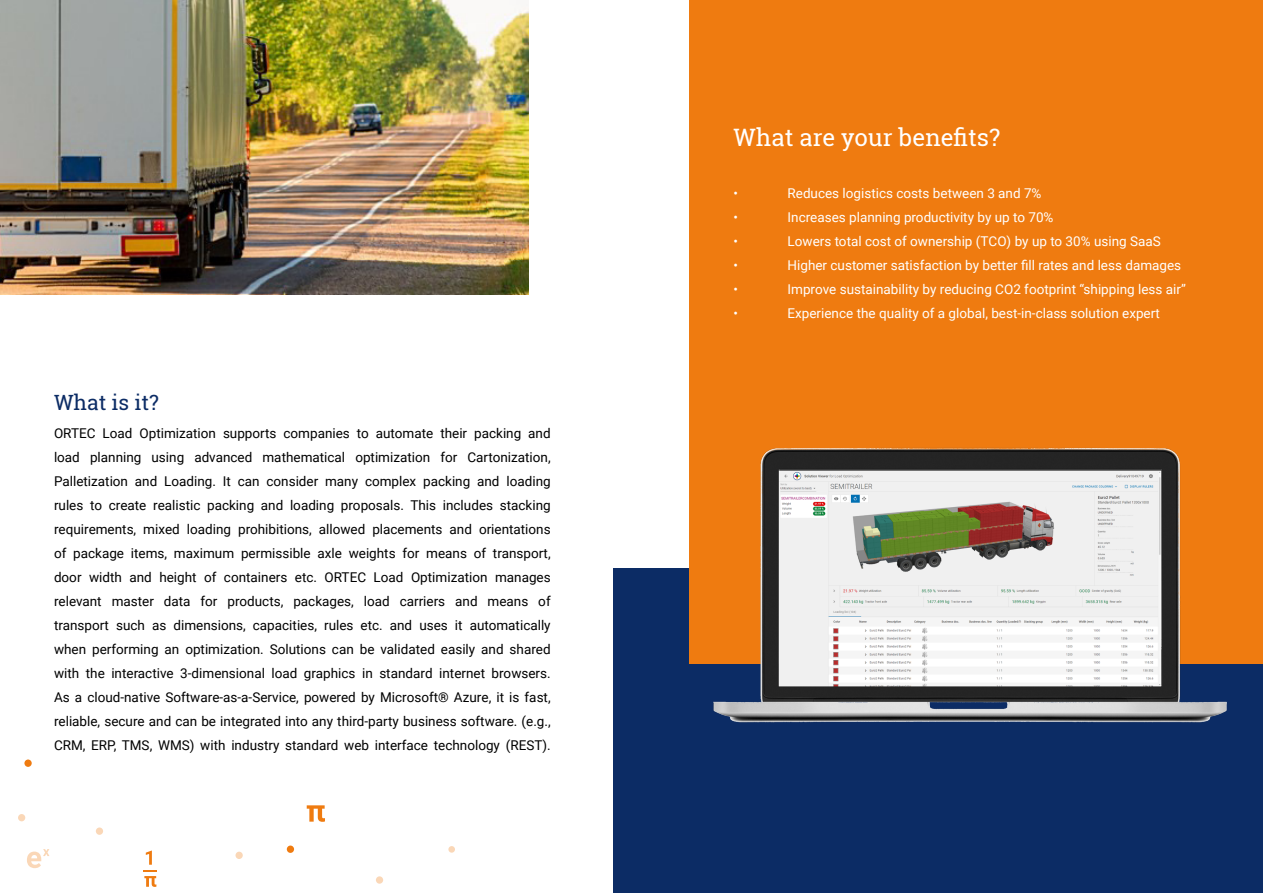
<style>
.page{position:relative;width:1263px;height:893px;background:#fff}
.page>*{position:absolute;margin:0;border:0;box-sizing:border-box;transform-origin:0 0}
.t1{font:24px "Roboto Slab";color:#fff}
.t2{font:21px "Roboto Slab";color:#0c2c65}
.t3{font:13.5px/24px "Roboto";color:#000;text-align:justify}
.t4{font:13.5px "Roboto";color:#fff}
</style>
<div class="page">
<svg style="left:27px;top:849px;width:22px;height:19px"></svg>
<svg style="left:18px;top:814px;width:7px;height:7px"></svg>
<svg style="left:287px;top:845px;width:7px;height:8px"></svg>
<div style="left:24px;top:759px;width:8px;height:8px;background:#ef7b10;border-radius:50%"></div>
<div style="left:376px;top:876px;width:7px;height:8px;background:#fad7b7;border-radius:50%"></div>
<div style="left:96px;top:827px;width:7px;height:8px;background:#fad7b7;border-radius:50%"></div>
<div style="left:235px;top:852px;width:8px;height:7px;background:#fad7b7;border-radius:50%"></div>
<svg style="left:143px;top:850px;width:14px;height:37px"></svg>
<svg style="left:307px;top:805px;width:18px;height:17px"></svg>
<svg style="left:448px;top:846px;width:7px;height:7px"></svg>
<div style="left:614px;top:568px;width:649px;height:325px;background:#0c2c65"></div>
<div style="left:689px;top:0;width:574px;height:663px;background:#ef7b10"></div>
<img style="left:0;top:0;width:529px;height:294px">
<img style="left:705px;top:447px;width:529px;height:276px">
<h2 class="t2" style="left:54px;top:387px;width:106px">What is it?</h2>
<p class="t3" style="left:54px;top:421px;width:498px">ORTEC Load Optimization supports companies to automate their packing and load planning using advanced mathematical optimization for Cartonization, Palletization and Loading. It can consider many complex packing and loading rules to create realistic packing and loading proposals. This includes stacking requirements, mixed loading prohibitions, allowed placements and orientations of package items, maximum permissible axle weights for means of transport, door width and height of containers etc. ORTEC Load Optimization manages relevant master data for products, packages, load carriers and means of transport such as dimensions, capacities, rules etc. and uses it automatically when performing an optimization. Solutions can be validated easily and shared with the interactive 3-dimensional load graphics in standard internet browsers.<br>As a cloud-native Software-as-a-Service, powered by Microsoft® Azure, it is fast, reliable, secure and can be integrated into any third-party business software. (e.g., CRM, ERP, TMS, WMS) with industry standard web interface technology (REST).</p>
<h1 class="t1" style="left:733px;top:120px;width:268px">What are your benefits?</h1>
<p class="t4" style="left:733px;top:184px;width:6px">•</p>
<p class="t4" style="left:787px;top:184px;width:255px">Reduces logistics costs between 3 and 7%</p>
<p class="t4" style="left:733px;top:208px;width:6px">•</p>
<p class="t4" style="left:787px;top:208px;width:267px">Increases planning productivity by up to 70%</p>
<p class="t4" style="left:733px;top:232px;width:6px">•</p>
<p class="t4" style="left:787px;top:232px;width:375px">Lowers total cost of ownership (TCO) by up to 30% using SaaS</p>
<p class="t4" style="left:733px;top:256px;width:6px">•</p>
<p class="t4" style="left:787px;top:256px;width:395px">Higher customer satisfaction by better fill rates and less damages</p>
<p class="t4" style="left:733px;top:280px;width:6px">•</p>
<p class="t4" style="left:787px;top:280px;width:400px">Improve sustainability by reducing CO2 footprint “shipping less air”</p>
<p class="t4" style="left:733px;top:304px;width:6px">•</p>
<p class="t4" style="left:787px;top:304px;width:374px">Experience the quality of a global, best-in-class solution expert</p>
</div>
